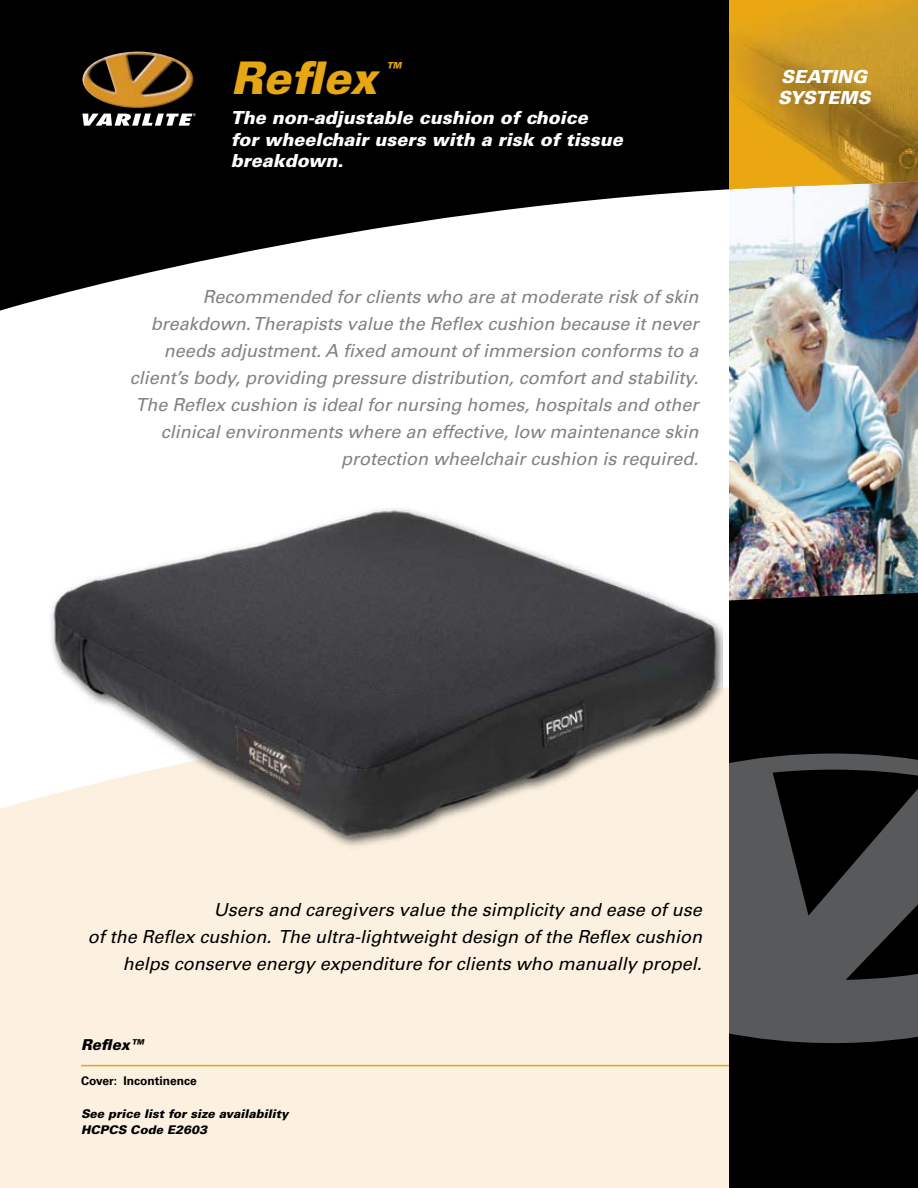
<style>
.page{position:relative;width:918px;height:1188px;background:#fff}
.page>*{position:absolute;margin:0;border:0;box-sizing:border-box;transform-origin:0 0}
.t1{font:italic 900 45px "Univers LT Std";color:#e7a614}
.t2{font:italic 18px/27px "Univers LT Std";color:#808285;text-align:right}
.t3{font:italic 18px/27px "Univers LT Std";color:#000;text-align:right}
.t4{font:italic 900 18px/21.6px "Univers LT Std";color:#fff}
.t5{font:italic 900 18px "Univers LT Std";color:#e7a614}
.t6{font:italic 900 15px "Univers LT Std";color:#000}
.t7{font:italic 900 12px/16.8px "Univers LT Std";color:#000}
.t8{font:700 12px "Univers LT Std";color:#000}
</style>
<div class="page">
<div style="left:0;top:687px;width:729px;height:501px;background:#fcf1e1"></div>
<div style="left:729px;top:0;width:189px;height:1188px;background:#000"></div>
<svg style="left:729px;top:754px;width:189px;height:289px;fill:#58595b"></svg>
<img style="left:729px;top:315px;width:189px;height:286px">
<img style="left:50px;top:507px;width:673px;height:342px">
<svg style="left:0;top:0;width:918px;height:315px;fill:#000"></svg>
<img style="left:729px;top:0;width:189px;height:189px">
<hr style="left:81px;top:1065px;width:648px;height:1px;background:#e7a614">
<svg style="left:82px;top:113px;width:114px;height:13px"></svg>
<img style="left:82px;top:52px;width:111px;height:56px">
<h1 class="t1" style="left:231px;top:50px;width:148px">Reflex</h1>
<p class="t5" style="left:384px;top:57px;width:19px">™</p>
<p class="t4" style="left:231px;top:107px;width:394px">The non-adjustable cushion of choice<br>for wheelchair users with a risk of tissue breakdown.</p>
<p class="t2" style="left:130px;top:283px;width:570px">Recommended for clients who are at moderate risk of skin breakdown. Therapists value the Reflex cushion because it never needs adjustment. A fixed amount of immersion conforms to a client’s body, providing pressure distribution, comfort and stability.<br>The Reflex cushion is ideal for nursing homes, hospitals and other clinical environments where an effective, low maintenance skin protection wheelchair cushion is required.</p>
<p class="t4" style="left:778px;top:65px;width:94px">SEATING<br>SYSTEMS</p>
<p class="t3" style="left:88px;top:896px;width:616px">Users and caregivers value the simplicity and ease of use<br>of the Reflex cushion. The ultra-lightweight design of the Reflex cushion helps conserve energy expenditure for clients who manually propel.</p>
<p class="t6" style="left:81px;top:1036px;width:65px">Reflex™</p>
<p class="t8" style="left:81px;top:1074px;width:117px">Cover: Incontinence</p>
<p class="t7" style="left:81px;top:1105px;width:209px">See price list for size availability<br>HCPCS Code E2603</p>
</div>
